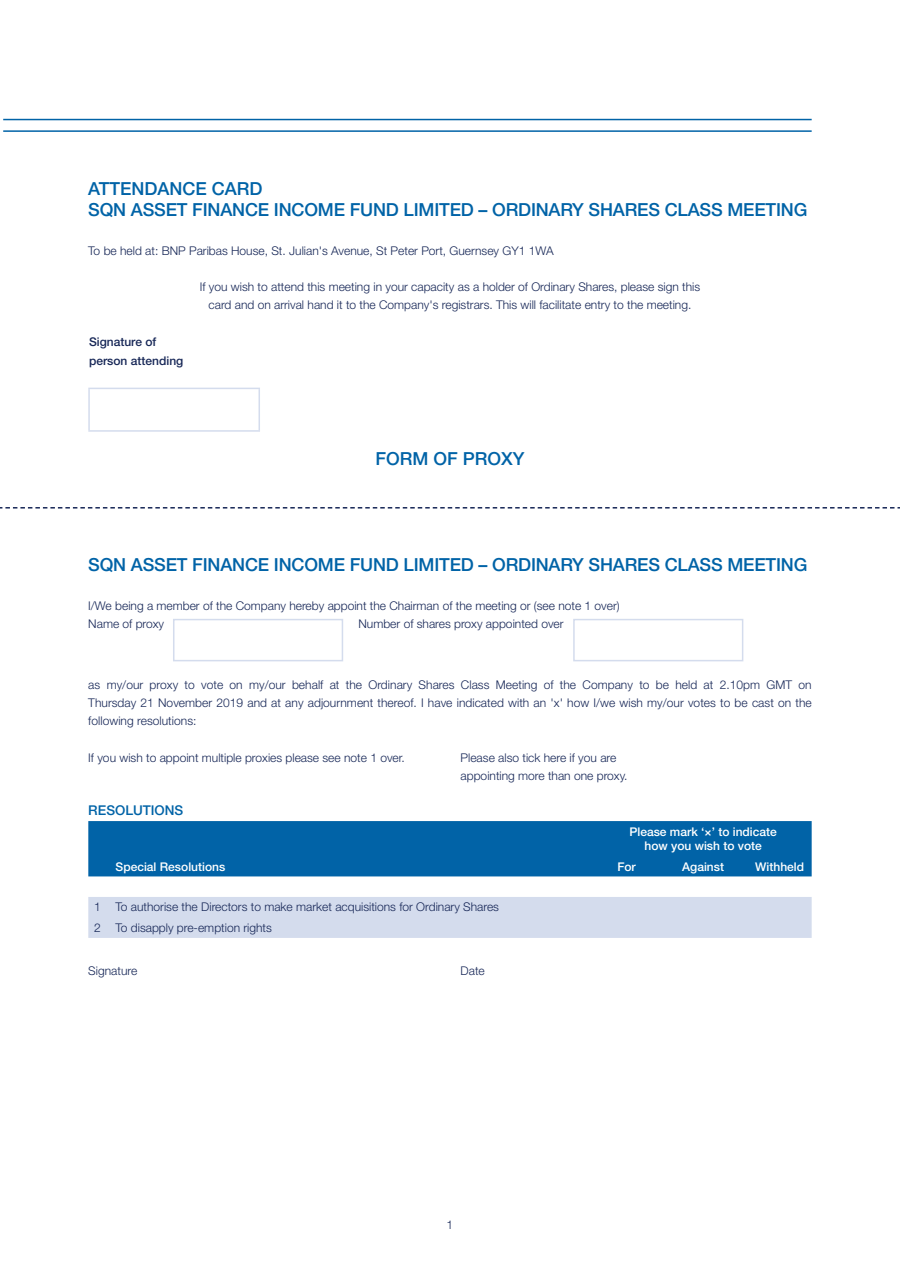
<style>
.page{position:relative;width:900px;height:1270px;background:#fff}
.page>*{position:absolute;margin:0;border:0;box-sizing:border-box;transform-origin:0 0}
.t1{font:500 18px/21px "Helvetica Neue LT Std";letter-spacing:-.01em;color:#0163a7}
.t2{font:500 13.5px "Helvetica Neue LT Std";color:#0163a7}
.t3{font:300 12px/18px "Helvetica Neue LT Std";color:#172757}
.t4{font:500 12px/14.4px "Helvetica Neue LT Std";color:#fff;text-align:center}
.t5{font:500 12px/18px "Helvetica Neue LT Std";color:#172757}
</style>
<div class="page">
<hr style="left:3px;top:119px;width:808px;height:1px;background:#0163a7">
<hr style="left:3px;top:130px;width:808px;height:2px;background:#0163a7">
<hr style="left:88px;top:387px;width:172px;height:2px;background:#d4dced">
<hr style="left:88px;top:389px;width:2px;height:41px;background:#d4dced">
<hr style="left:258px;top:389px;width:2px;height:41px;background:#d4dced">
<hr style="left:88px;top:430px;width:172px;height:1px;background:#d4dced">
<div style="left:88px;top:821px;width:723px;height:55px;background:#0163a7"></div>
<div style="left:88px;top:897px;width:723px;height:40px;background:#d4dced"></div>
<div style="left:173px;top:618px;width:170px;height:43px;border:2px solid #d4dced"></div>
<div style="left:573px;top:618px;width:170px;height:43px;border:2px solid #d4dced"></div>
<svg style="left:0;top:507px;width:899px;height:1px"></svg>
<h1 class="t1" style="left:88px;top:178px;width:720px">ATTENDANCE CARD<br>SQN ASSET FINANCE INCOME FUND LIMITED – ORDINARY SHARES CLASS MEETING</h1>
<p class="t3" style="left:88px;top:241px;width:467px">To be held at: BNP Paribas House, St. Julian's Avenue, St Peter Port, Guernsey GY1 1WA</p>
<p class="t3" style="left:200px;top:277px;width:502px;text-align:center">If you wish to attend this meeting in your capacity as a holder of Ordinary Shares, please sign this card and on arrival hand it to the Company's registrars. This will facilitate entry to the meeting.</p>
<p class="t5" style="left:89px;top:333px;width:96px">Signature of person attending</p>
<h1 class="t1" style="left:375px;top:447px;width:151px">FORM OF PROXY</h1>
<h1 class="t1" style="left:88px;top:553px;width:720px">SQN ASSET FINANCE INCOME FUND LIMITED – ORDINARY SHARES CLASS MEETING</h1>
<p class="t3" style="left:88px;top:596px;width:533px">I/We being a member of the Company hereby appoint the Chairman of the meeting or (see note 1 over)<br>Name of proxy</p>
<p class="t3" style="left:358px;top:614px;width:206px">Number of shares proxy appointed over</p>
<p class="t3" style="left:88px;top:675px;width:724px;text-align:justify">as my/our proxy to vote on my/our behalf at the Ordinary Shares Class Meeting of the Company to be held at 2.10pm GMT on Thursday 21 November 2019 and at any adjournment thereof. I have indicated with an 'x' how I/we wish my/our votes to be cast on the following resolutions:</p>
<p class="t3" style="left:88px;top:748px;width:318px">If you wish to appoint multiple proxies please see note 1 over.</p>
<p class="t3" style="left:460px;top:748px;width:168px">Please also tick here if you are appointing more than one proxy.</p>
<p class="t2" style="left:88px;top:802px;width:97px">RESOLUTIONS</p>
<p class="t4" style="left:629px;top:824px;width:149px">Please mark ‘×’ to indicate how you wish to vote</p>
<p class="t4" style="left:116px;top:858px;width:111px">Special Resolutions</p>
<p class="t4" style="left:617px;top:858px;width:20px">For</p>
<p class="t4" style="left:682px;top:858px;width:43px">Against</p>
<p class="t4" style="left:755px;top:858px;width:50px">Withheld</p>
<p class="t3" style="left:94px;top:896px;width:406px;line-height:20.4px">1 To authorise the Directors to make market acquisitions for Ordinary Shares<br>2 To disapply pre-emption rights</p>
<p class="t3" style="left:88px;top:961px;width:50px">Signature</p>
<p class="t3" style="left:460px;top:961px;width:26px">Date</p>
<p class="t3" style="left:446px;top:1214px;width:8px">1</p>
</div>
